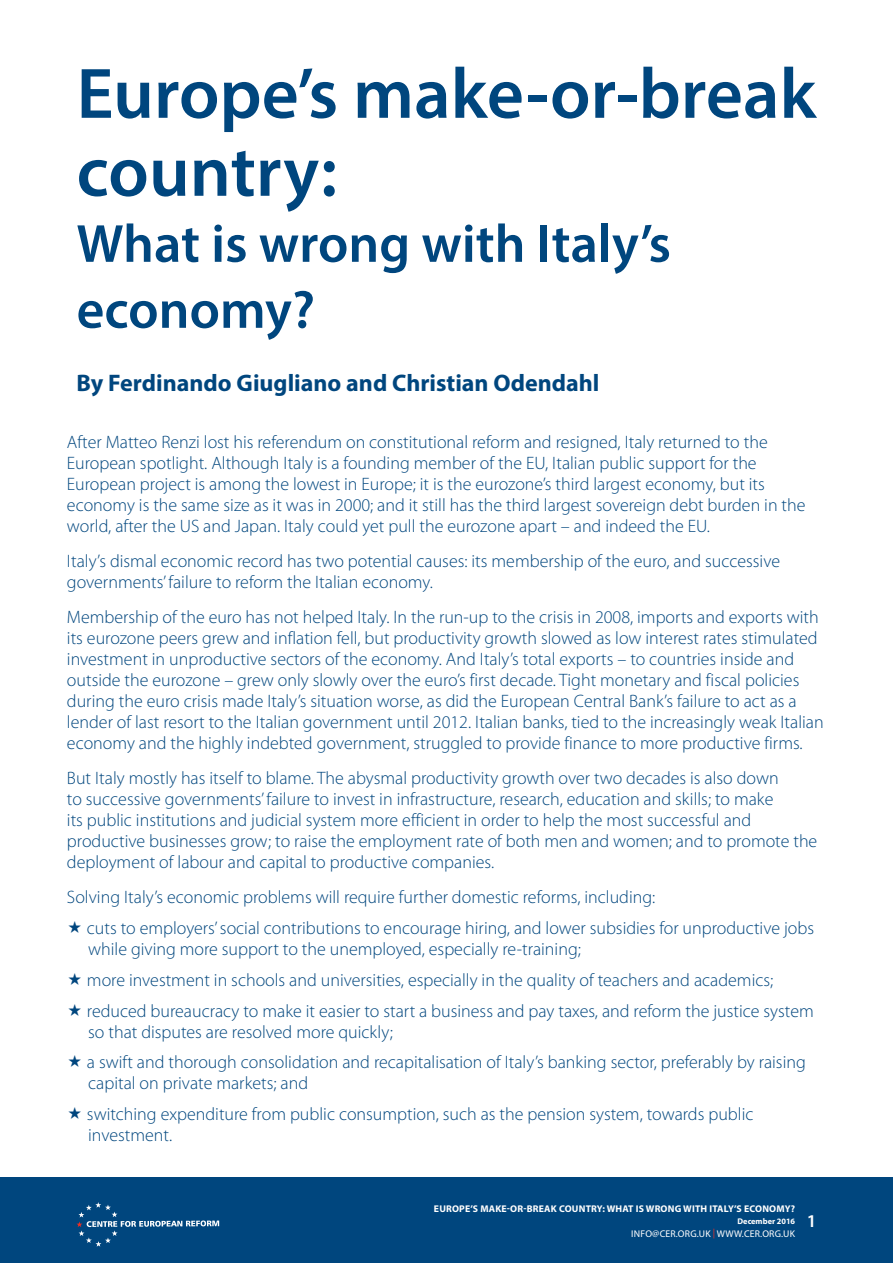
<style>
.page{position:relative;width:893px;height:1263px;background:#fff}
.page>*{position:absolute;margin:0;border:0;box-sizing:border-box;transform-origin:0 0}
.t1{font:600 72px/78px "Myriad Pro";color:#00467e}
.t2{font:600 54px/66px "Myriad Pro";color:#00467e}
.t3{font:700 24px "Myriad Pro";color:#00467e}
.Key_Points{font:300 18px/21px "Myriad Pro";color:#00467e}
.t4{font:600 18px "Myriad Pro";color:#fff}
.t5{font:700 9.75px "Myriad Pro";letter-spacing:.02em;color:#fff}
.t6{font:9.75px "Myriad Pro";letter-spacing:.02em;color:#fff}
.t7{font:700 8.25px "Myriad Pro";color:#fff}
.s1{color:#ee2e22}
</style>
<div class="page">
<div style="left:0;top:1178px;width:893px;height:85px;background:#00467e"></div>
<svg style="left:77px;top:1202px;width:142px;height:45px"></svg>
<p class="t1" style="left:77px;top:53px;width:741px">Europe’s make-or-break country:</p>
<p class="t2" style="left:77px;top:209px;width:596px">What is wrong with Italy’s economy?</p>
<p class="t3" style="left:77px;top:367px;width:524px">By Ferdinando Giugliano and Christian Odendahl</p>
<p class="Key_Points" style="left:67px;top:431px;width:740px">After Matteo Renzi lost his referendum on constitutional reform and resigned, Italy returned to the European spotlight. Although Italy is a founding member of the EU, Italian public support for the European project is among the lowest in Europe; it is the eurozone’s third largest economy, but its economy is the same size as it was in 2000; and it still has the third largest sovereign debt burden in the world, after the US and Japan. Italy could yet pull the eurozone apart – and indeed the EU.</p>
<p class="Key_Points" style="left:67px;top:550px;width:715px">Italy’s dismal economic record has two potential causes: its membership of the euro, and successive governments’ failure to reform the Italian economy.</p>
<p class="Key_Points" style="left:67px;top:606px;width:758px">Membership of the euro has not helped Italy. In the run-up to the crisis in 2008, imports and exports with its eurozone peers grew and inflation fell, but productivity growth slowed as low interest rates stimulated investment in unproductive sectors of the economy. And Italy’s total exports – to countries inside and outside the eurozone – grew only slowly over the euro’s first decade. Tight monetary and fiscal policies during the euro crisis made Italy’s situation worse, as did the European Central Bank’s failure to act as a lender of last resort to the Italian government until 2012. Italian banks, tied to the increasingly weak Italian economy and the highly indebted government, struggled to provide finance to more productive firms.</p>
<p class="Key_Points" style="left:67px;top:767px;width:752px">But Italy mostly has itself to blame. The abysmal productivity growth over two decades is also down<br>to successive governments’ failure to invest in infrastructure, research, education and skills; to make<br>its public institutions and judicial system more efficient in order to help the most successful and productive businesses grow; to raise the employment rate of both men and women; and to promote the deployment of labour and capital to productive companies.</p>
<p class="Key_Points" style="left:67px;top:887px;width:590px">Solving Italy’s economic problems will require further domestic reforms, including:</p>
<p class="Key_Points" style="left:87px;top:917px;width:729px">cuts to employers’ social contributions to encourage hiring, and lower subsidies for unproductive jobs while giving more support to the unemployed, especially re-training;</p>
<p class="Key_Points" style="left:87px;top:969px;width:688px">more investment in schools and universities, especially in the quality of teachers and academics;</p>
<p class="Key_Points" style="left:87px;top:1000px;width:728px">reduced bureaucracy to make it easier to start a business and pay taxes, and reform the justice system so that disputes are resolved more quickly;</p>
<p class="Key_Points" style="left:87px;top:1052px;width:720px">a swift and thorough consolidation and recapitalisation of Italy’s banking sector, preferably by raising capital on private markets; and</p>
<p class="Key_Points" style="left:87px;top:1103px;width:668px">switching expenditure from public consumption, such as the pension system, towards public investment.</p>
<p class="t5" style="left:434px;top:1202px;width:363px">EUROPE’S MAKE-OR-BREAK COUNTRY: WHAT IS WRONG WITH ITALY’S ECONOMY?</p>
<p class="t7" style="left:738px;top:1215px;width:59px">December 2016</p>
<p class="t6" style="left:631px;top:1228px;width:165px">INFO@CER.ORG.UK <span class="s1">|</span> WWW.CER.ORG.UK</p>
<p class="t4" style="left:807px;top:1210px;width:11px">1</p>
</div>
